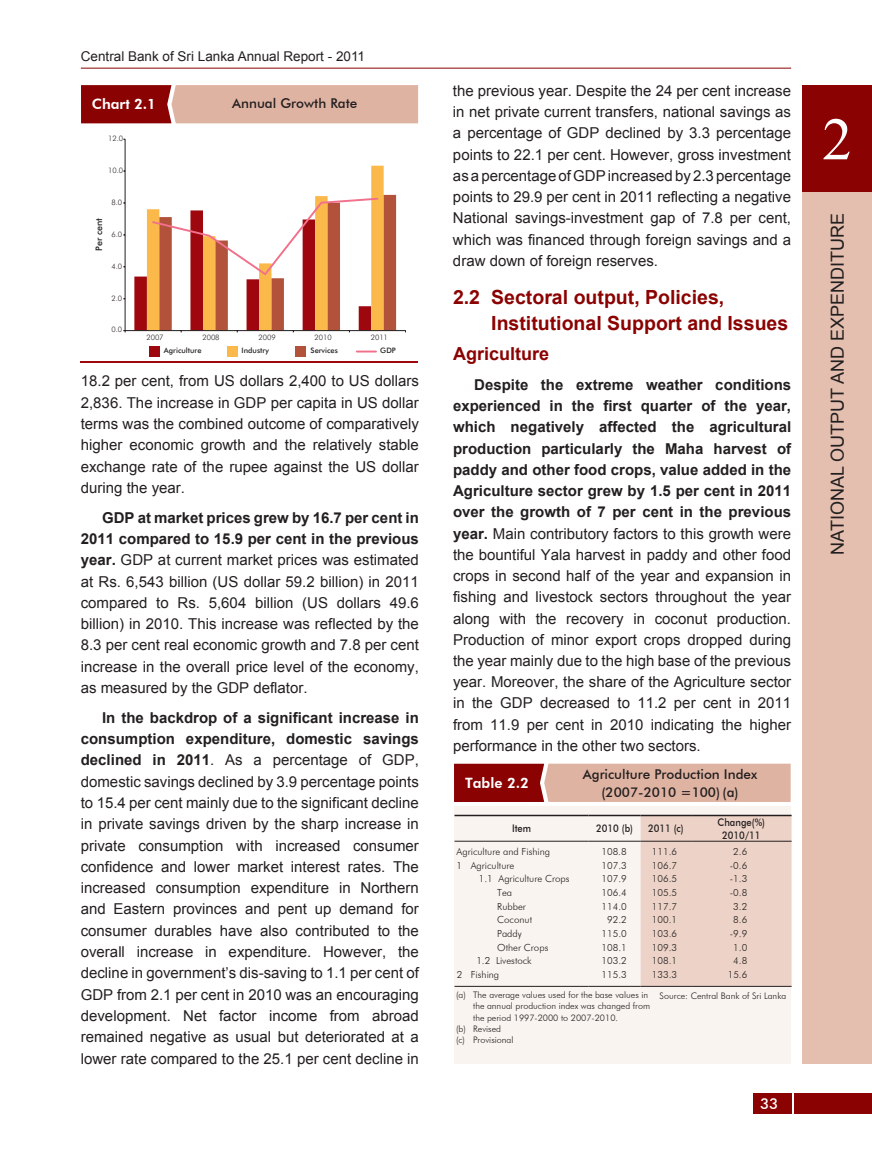
<style>
.page{position:relative;width:872px;height:1170px;background:#fff}
.page>*{position:absolute;margin:0;border:0;box-sizing:border-box;transform-origin:0 0}
.t1{font:60px "Times New Roman";color:#fff}
.t2{font:700 19.5px/25.7px "Arial";color:#8b0202}
.t3{font:18px "Arial";color:#231f20}
.t4{font:700 18px "Arial";color:#8b0202}
.t5{font:15px/21.3px "Arial";color:#231f20;text-align:justify}
.t6{font:500 15px "Futura BT";color:#fff}
.t7{font:800 14.25px "Futura BT";color:#fff}
.t8{font:500 13.5px/18px "Futura BT";color:#231f20;text-align:center}
.t9{font:13.5px "Arial";color:#231f20}
.t10{font:500 10.5px/12.6px "Futura BT";color:#231f20;text-align:center;scale:.9 1}
.t11{font:300 9.75px "Futura BT";color:#231f20}
.t12{font:300 9px "Futura BT";color:#231f20}
.t13{font:500 9px "Futura BT";letter-spacing:.005em;color:#231f20}
.t14{font:300 7.5px "Futura BT";letter-spacing:.005em;color:#231f20}
.t15{font:500 7.5px "Futura BT";letter-spacing:.005em;color:#231f20}
.s1{font-weight:700}
</style>
<div class="page">
<div style="left:803px;top:191px;width:69px;height:872px;background:#e4bfaf"></div>
<div style="left:803px;top:85px;width:69px;height:106px;background:#8b0202"></div>
<div style="left:753px;top:1092px;width:38px;height:21px;background:#8b0202"></div>
<div style="left:794px;top:1092px;width:78px;height:21px;background:#8b0202"></div>
<hr style="left:81px;top:68px;width:710px;height:1px;background:#8b0202">
<div style="left:454px;top:806px;width:336px;height:257px;background:#faf4f0"></div>
<svg style="left:454px;top:763px;width:336px;height:39px;background:#ca877b"></svg>
<div style="left:640px;top:816px;width:151px;height:169px;background:#edd3c7"></div>
<hr style="left:454px;top:840px;width:134px;height:1px;background:#231f20">
<hr style="left:588px;top:840px;width:52px;height:1px;background:#231f20">
<hr style="left:640px;top:840px;width:51px;height:1px;background:#231f20">
<hr style="left:691px;top:840px;width:100px;height:1px;background:#231f20">
<hr style="left:454px;top:985px;width:134px;height:1px;background:#231f20">
<hr style="left:588px;top:985px;width:52px;height:1px;background:#231f20">
<hr style="left:640px;top:985px;width:51px;height:1px;background:#231f20">
<hr style="left:691px;top:985px;width:100px;height:1px;background:#231f20">
<hr style="left:454px;top:814px;width:134px;height:2px;background:#231f20">
<hr style="left:588px;top:814px;width:52px;height:2px;background:#231f20">
<hr style="left:640px;top:814px;width:51px;height:2px;background:#231f20">
<hr style="left:691px;top:814px;width:100px;height:2px;background:#231f20">
<svg style="left:81px;top:85px;width:337px;height:38px;background:#c98579"></svg>
<hr style="left:125px;top:139px;width:1px;height:191px;background:#231f20">
<hr style="left:125px;top:330px;width:280px;height:1px;background:#231f20">
<svg style="left:134px;top:166px;width:262px;height:166px"></svg>
<div style="left:149px;top:346px;width:10px;height:11px;background:#9d070d"></div>
<div style="left:227px;top:346px;width:10px;height:11px;background:#fcb94b"></div>
<div style="left:295px;top:346px;width:11px;height:11px;background:#b3523a"></div>
<svg style="left:357px;top:350px;width:19px;height:2px"></svg>
<hr style="left:81px;top:361px;width:337px;height:1px;background:#9d070d">
<p class="t9" style="left:81px;top:47px;width:286px">Central Bank of Sri Lanka Annual Report - 2011</p>
<p class="t7" style="left:92px;top:95px;width:66px">Chart 2.1</p>
<p class="t8" style="left:232px;top:94px;width:127px">Annual Growth Rate</p>
<p class="t14" style="left:108px;top:134px;width:17px">12.0</p>
<p class="t14" style="left:108px;top:166px;width:17px">10.0</p>
<p class="t13" style="left:93px;top:251px;width:34px;rotate:-90deg">Per cent</p>
<p class="t14" style="left:111px;top:197px;width:12px">8.0</p>
<p class="t14" style="left:111px;top:229px;width:12px">6.0</p>
<p class="t14" style="left:111px;top:261px;width:12px">4.0</p>
<p class="t14" style="left:111px;top:293px;width:12px">2.0</p>
<p class="t14" style="left:111px;top:325px;width:12px">0.0</p>
<p class="t14" style="left:146px;top:332px;width:19px">2007</p>
<p class="t14" style="left:202px;top:332px;width:19px">2008</p>
<p class="t14" style="left:258px;top:332px;width:19px">2009</p>
<p class="t14" style="left:314px;top:332px;width:19px">2010</p>
<p class="t14" style="left:371px;top:332px;width:19px">2011</p>
<p class="t15" style="left:164px;top:346px;width:39px">Agriculture</p>
<p class="t15" style="left:242px;top:346px;width:29px">Industry</p>
<p class="t15" style="left:310px;top:346px;width:29px">Services</p>
<p class="t15" style="left:380px;top:346px;width:17px">GDP</p>
<p class="t5" style="left:81px;top:370px;width:340px">18.2 per cent, from US dollars 2,400 to US dollars 2,836. The increase in GDP per capita in US dollar terms was the combined outcome of comparatively higher economic growth and the relatively stable exchange rate of the rupee against the US dollar during the year.</p>
<p class="t5" style="left:81px;top:507px;width:340px;text-indent:21px"><span class="s1">GDP at market prices grew by 16.7 per cent in 2011 compared to 15.9 per cent in the previous year.</span> GDP at current market prices was estimated at Rs. 6,543 billion (US dollar 59.2 billion) in 2011 compared to Rs. 5,604 billion (US dollars 49.6 billion) in 2010. This increase was reflected by the 8.3 per cent real economic growth and 7.8 per cent increase in the overall price level of the economy, as measured by the GDP deflator.</p>
<p class="t5" style="left:81px;top:707px;width:340px;text-indent:21px"><span class="s1">In the backdrop of a significant increase in consumption expenditure, domestic savings declined in 2011</span>. As a percentage of GDP, domestic savings declined by 3.9 percentage points to 15.4 per cent mainly due to the significant decline in private savings driven by the sharp increase in private consumption with increased consumer confidence and lower market interest rates. The increased consumption expenditure in Northern and Eastern provinces and pent up demand for consumer durables have also contributed to the overall increase in expenditure. However, the decline in government’s dis-saving to 1.1 per cent of GDP from 2.1 per cent in 2010 was an encouraging development. Net factor income from abroad remained negative as usual but deteriorated at a lower rate compared to the 25.1 per cent decline in</p>
<p class="t5" style="left:453px;top:80px;width:340px">the previous year. Despite the 24 per cent increase in net private current transfers, national savings as a percentage of GDP declined by 3.3 percentage points to 22.1 per cent. However, gross investment as a percentage of GDP increased by 2.3 percentage points to 29.9 per cent in 2011 reflecting a negative National savings-investment gap of 7.8 per cent, which was financed through foreign savings and a draw down of foreign reserves.</p>
<p class="t2" style="left:491px;top:285px;width:298px;text-indent:-38px">2.2 Sectoral output, Policies,<br>Institutional Support and Issues</p>
<p class="t4" style="left:453px;top:342px;width:98px">Agriculture</p>
<p class="t5" style="left:453px;top:374px;width:340px;text-indent:21px"><span class="s1">Despite the extreme weather conditions experienced in the first quarter of the year, which negatively affected the agricultural production particularly the Maha harvest of paddy and other food crops, value added in the Agriculture sector grew by 1.5 per cent in 2011 over the growth of 7 per cent in the previous year.</span> Main contributory factors to this growth were the bountiful Yala harvest in paddy and other food crops in second half of the year and expansion in fishing and livestock sectors throughout the year along with the recovery in coconut production.<br>Production of minor export crops dropped during the year mainly due to the high base of the previous year. Moreover, the share of the Agriculture sector in the GDP decreased to 11.2 per cent in 2011 from 11.9 per cent in 2010 indicating the higher performance in the other two sectors.</p>
<p class="t8" style="left:583px;top:765px;width:176px">Agriculture Production Index (2007-2010 =100) (a)</p>
<p class="t7" style="left:465px;top:774px;width:65px">Table 2.2</p>
<p class="t10" style="left:512px;top:822px;width:23px">Item</p>
<p class="t10" style="left:596px;top:822px;width:43px">2010 (b)</p>
<p class="t10" style="left:648px;top:822px;width:41px">2011 (c)</p>
<p class="t10" style="left:717px;top:815px;width:54px">Change(%)<br>2010/11</p>
<p class="t11" style="left:456px;top:845px;width:95px">Agriculture and Fishing</p>
<p class="t11" style="left:601px;top:845px;width:27px">108.8</p>
<p class="t11" style="left:652px;top:845px;width:27px">111.6</p>
<p class="t11" style="left:733px;top:845px;width:16px">2.6</p>
<p class="t11" style="left:456px;top:859px;width:59px">1 Agriculture</p>
<p class="t11" style="left:601px;top:859px;width:27px">107.3</p>
<p class="t11" style="left:652px;top:859px;width:27px">106.7</p>
<p class="t11" style="left:730px;top:859px;width:19px">-0.6</p>
<p class="t11" style="left:479px;top:873px;width:92px">1.1 Agriculture Crops</p>
<p class="t11" style="left:601px;top:873px;width:27px">107.9</p>
<p class="t11" style="left:652px;top:873px;width:27px">106.5</p>
<p class="t11" style="left:730px;top:873px;width:19px">-1.3</p>
<p class="t11" style="left:497px;top:886px;width:16px">Tea</p>
<p class="t11" style="left:601px;top:886px;width:27px">106.4</p>
<p class="t11" style="left:652px;top:886px;width:27px">105.5</p>
<p class="t11" style="left:730px;top:886px;width:19px">-0.8</p>
<p class="t11" style="left:497px;top:900px;width:30px">Rubber</p>
<p class="t11" style="left:601px;top:900px;width:27px">114.0</p>
<p class="t11" style="left:652px;top:900px;width:27px">117.7</p>
<p class="t11" style="left:733px;top:900px;width:16px">3.2</p>
<p class="t11" style="left:497px;top:913px;width:36px">Coconut</p>
<p class="t11" style="left:607px;top:913px;width:21px">92.2</p>
<p class="t11" style="left:652px;top:913px;width:27px">100.1</p>
<p class="t11" style="left:733px;top:913px;width:16px">8.6</p>
<p class="t11" style="left:497px;top:927px;width:26px">Paddy</p>
<p class="t11" style="left:601px;top:927px;width:27px">115.0</p>
<p class="t11" style="left:652px;top:927px;width:27px">103.6</p>
<p class="t11" style="left:730px;top:927px;width:19px">-9.9</p>
<p class="t11" style="left:497px;top:941px;width:53px">Other Crops</p>
<p class="t11" style="left:601px;top:941px;width:27px">108.1</p>
<p class="t11" style="left:652px;top:941px;width:27px">109.3</p>
<p class="t11" style="left:733px;top:941px;width:16px">1.0</p>
<p class="t11" style="left:476px;top:954px;width:57px">1.2 Livestock</p>
<p class="t11" style="left:601px;top:954px;width:27px">103.2</p>
<p class="t11" style="left:652px;top:954px;width:27px">108.1</p>
<p class="t11" style="left:733px;top:954px;width:16px">4.8</p>
<p class="t11" style="left:457px;top:968px;width:44px">2 Fishing</p>
<p class="t11" style="left:601px;top:968px;width:27px">115.3</p>
<p class="t11" style="left:652px;top:968px;width:27px">133.3</p>
<p class="t11" style="left:727px;top:968px;width:21px">15.6</p>
<p class="t12" style="left:659px;top:989px;width:128px">Source: Central Bank of Sri Lanka</p>
<p class="t12" style="left:456px;top:989px;width:193px">(a) The average values used for the base values in</p>
<p class="t12" style="left:473px;top:1000px;width:178px">the annual production index was changed from</p>
<p class="t12" style="left:473px;top:1011px;width:146px">the period 1997-2000 to 2007-2010.</p>
<p class="t12" style="left:456px;top:1023px;width:46px">(b) Revised</p>
<p class="t12" style="left:456px;top:1034px;width:59px">(c) Provisional</p>
<p class="t6" style="left:760px;top:1093px;width:20px">33</p>
<p class="t1" style="left:822px;top:99px;width:31px">2</p>
<p class="t3" style="left:825px;top:554px;width:341px;rotate:-90deg">National Output and Expenditure</p>
</div>
